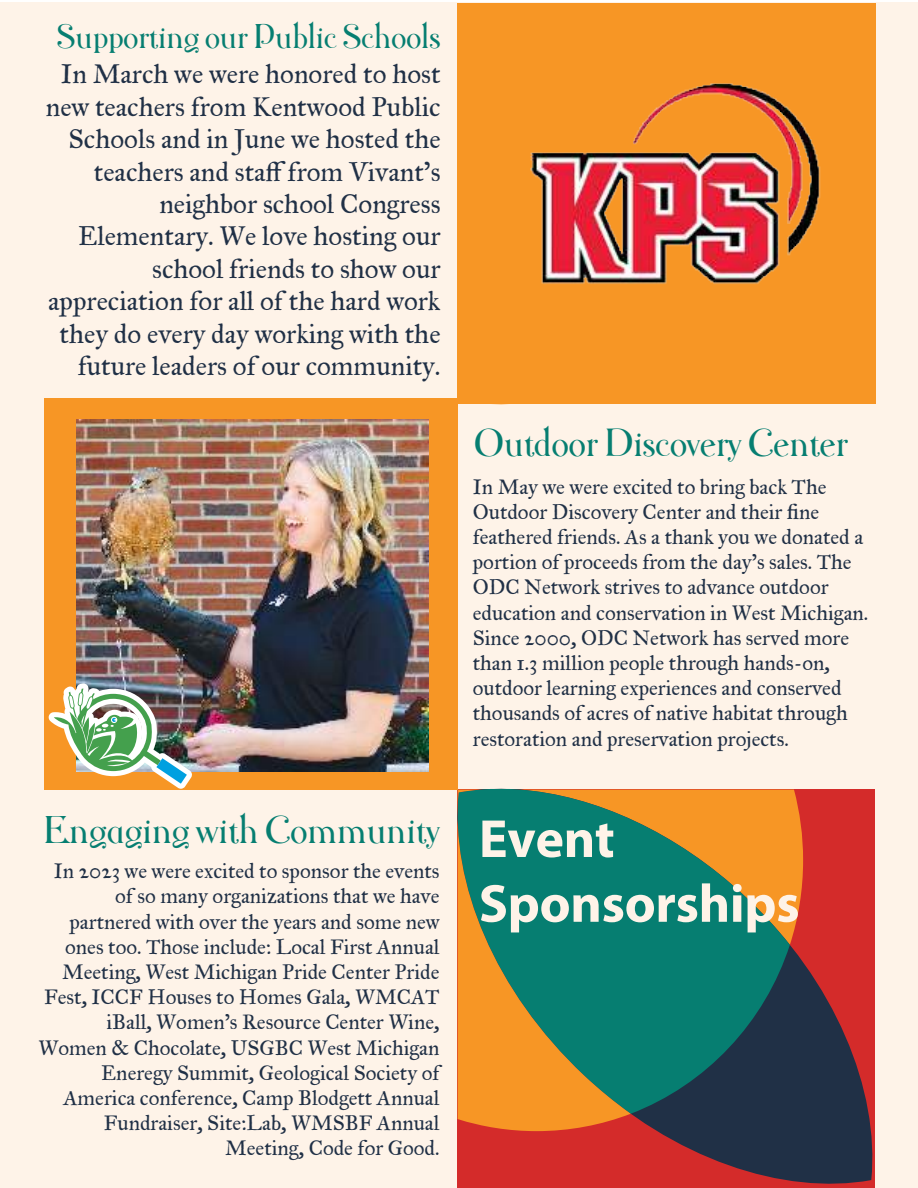
<style>
.page{position:relative;width:918px;height:1188px;background:#fff}
.page>*{position:absolute;margin:0;border:0;box-sizing:border-box;transform-origin:0 0}
.t1{font:700 54px "Myriad Pro";letter-spacing:-.005em;color:#fef3e8}
.t2{font:36px "Rene Louis";color:#067e71}
.t3{font:31.5px "Rene Louis";color:#067e71}
.t4{font:27px/32.4px "IM FELL Great Primer Roman";color:#203046;text-align:right}
.t5{font:21px/25.2px "IM FELL Great Primer Roman";color:#203046}
.s1{font-family:"Myriad Pro";font-weight:700;font-size:54px;color:#fef3e8}
</style>
<div class="page">
<div style="left:0;top:2px;width:917px;height:1186px;background:#fef3e8"></div>
<div style="left:457px;top:3px;width:419px;height:402px;background:#f79625"></div>
<div style="left:631px;top:335px;width:172px;height:69px;background:#f79625"></div>
<div style="left:457px;top:62px;width:174px;height:342px;background:#f79625"></div>
<svg style="left:457px;top:788px;width:418px;height:400px;background:#912e35"></svg>
<svg style="left:790px;top:790px;width:13px;height:155px;background:#ed7726"></svg>
<svg style="left:458px;top:789px;width:332px;height:325px;background:#487555"></svg>
<svg style="left:457px;top:790px;width:174px;height:341px;background:#5b8455"></svg>
<div style="left:45px;top:398px;width:413px;height:392px;background:#f79625"></div>
<img style="left:77px;top:419px;width:352px;height:353px">
<img style="left:48px;top:683px;width:144px;height:106px">
<img style="left:524px;top:31px;width:303px;height:304px">
<h3 class="t3" style="left:56px;top:22px;width:386px">Supporting our Public Schools</h3>
<p class="t4" style="left:46px;top:60px;width:396px">In March we were honored to host new teachers from Kentwood Public<br>Schools and in June we hosted the teachers and staff from Vivant's neighbor school Congress<br>Elementary. We love hosting our school friends to show our appreciation for all of the hard work they do every day working with the future leaders of our community.</p>
<h2 class="t2" style="left:474px;top:425px;width:376px">Outdoor Discovery Center</h2>
<p class="t5" style="left:473px;top:475px;width:397px">In May we were excited to bring back The Outdoor Discovery Center and their fine feathered friends. As a thank you we donated a portion of proceeds from the dayís sales. The ODC Network strives to advance outdoor education and conservation in West Michigan.<br>Since 2000, ODC Network has served more than 1.3 million people through hands-on, outdoor learning experiences and conserved thousands of acres of native habitat through restoration and preservation projects.</p>
<h2 class="t2" style="left:44px;top:813px;width:573px">Engaging with Community <span class="s1">Event</span></h2>
<h1 class="t1" style="left:479px;top:883px;width:322px">Sponsorships</h1>
<p class="t5" style="left:38px;top:860px;width:403px;text-align:right">In 2023 we were excited to sponsor the events of so many organizations that we have partnered with over the years and some new ones too. Those include: Local First Annual Meeting, West Michigan Pride Center Pride Fest, ICCF Houses to Homes Gala, WMCAT iBall, Women's Resource Center Wine, Women &amp; Chocolate, USGBC West Michigan Eneregy Summit, Geological Society of America conference, Camp Blodgett Annual Fundraiser, Site:Lab, WMSBF Annual Meeting, Code for Good.</p>
</div>
